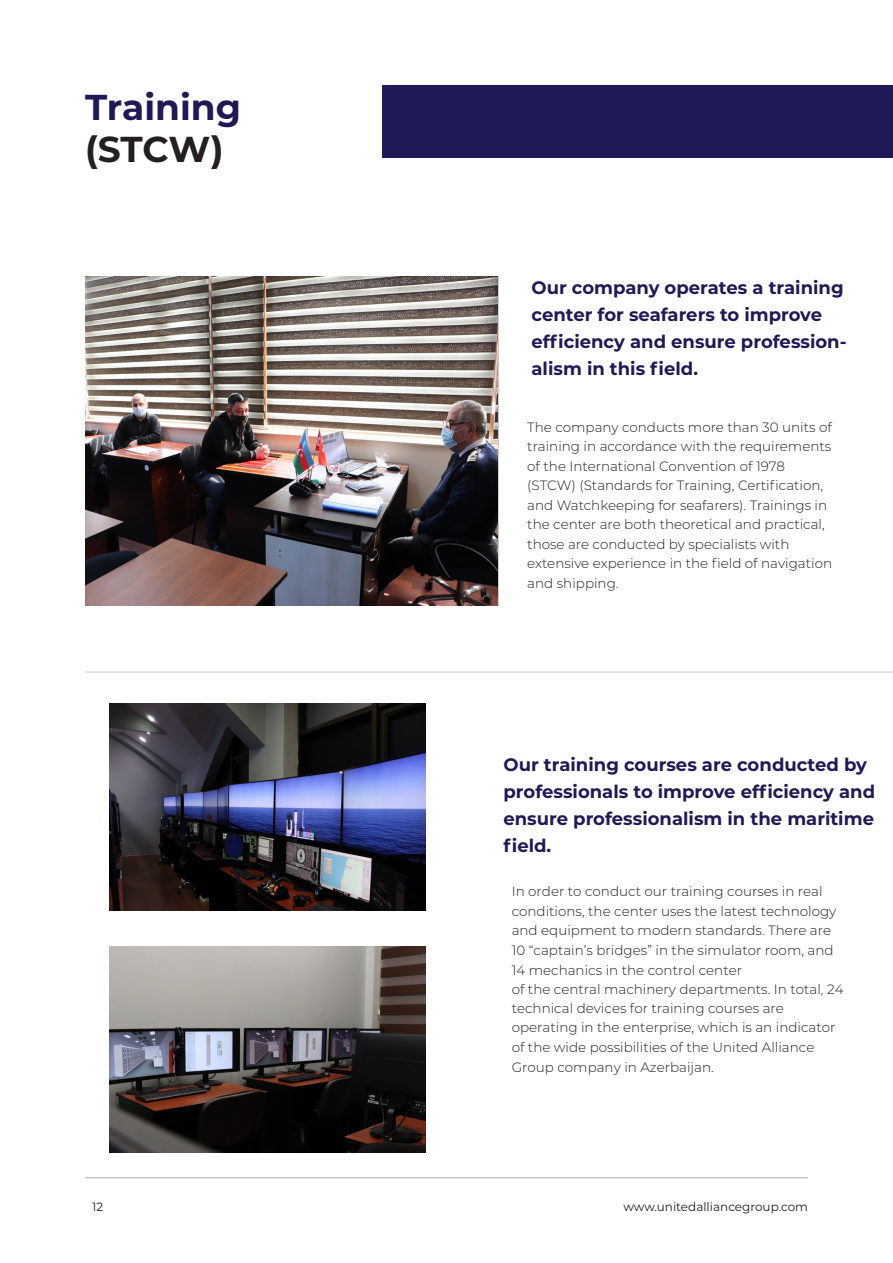
<style>
.page{position:relative;width:893px;height:1263px;background:#fff}
.page>*{position:absolute;margin:0;border:0;box-sizing:border-box;transform-origin:0 0}
.t1{font:700 36px "Montserrat";color:#1f1a57}
.t2{font:700 36px "Montserrat";color:#231f20}
.t3{font:700 18px/27px "Montserrat";color:#1f1a57}
.t4{font:300 13.5px/19.6px "Montserrat";color:#231f20}
.t5{font:12px "Montserrat";color:#231f20}
</style>
<div class="page">
<div style="left:383px;top:85px;width:510px;height:72px;background:#1f1a57"></div>
<hr style="left:85px;top:672px;width:808px;height:1px;background:#ceccca">
<img style="left:85px;top:276px;width:412px;height:330px">
<img style="left:109px;top:703px;width:316px;height:207px">
<img style="left:109px;top:947px;width:316px;height:205px">
<hr style="left:85px;top:1177px;width:723px;height:1px;background:#aaabab">
<p class="t1" style="left:85px;top:81px;width:158px">Training</p>
<p class="t2" style="left:85px;top:123px;width:140px">(STCW)</p>
<p class="t3" style="left:531px;top:273px;width:317px">Our company operates a training center for seafarers to improve efficiency and ensure profession&shy;alism in this field.</p>
<p class="t4" style="left:527px;top:417px;width:306px">The company conducts more than 30 units of training in accordance with the requirements of the International Convention of 1978 (STCW) (Standards for Training, Certification, and Watchkeeping for seafarers). Trainings in the center are both theoretical and practical, those are conducted by specialists with extensive experience in the field of navigation and shipping.</p>
<p class="t3" style="left:503px;top:750px;width:373px">Our training courses are conducted by professionals to improve efficiency and ensure professionalism in the maritime field.</p>
<p class="t4" style="left:512px;top:881px;width:326px">In order to conduct our training courses in real conditions, the center uses the latest technology and equipment to modern standards. There are 10 “captain’s bridges” in the simulator room, and 14 mechanics in the control center</p>
<p class="t4" style="left:512px;top:978px;width:333px">of the central machinery departments. In total, 24 technical devices for training courses are operating in the enterprise, which is an indicator of the wide possibilities of the United Alliance Group company in Azerbaijan.</p>
<p class="t5" style="left:92px;top:1198px;width:13px">12</p>
<p class="t5" style="left:623px;top:1198px;width:186px">www.unitedalliancegroup.com</p>
</div>
